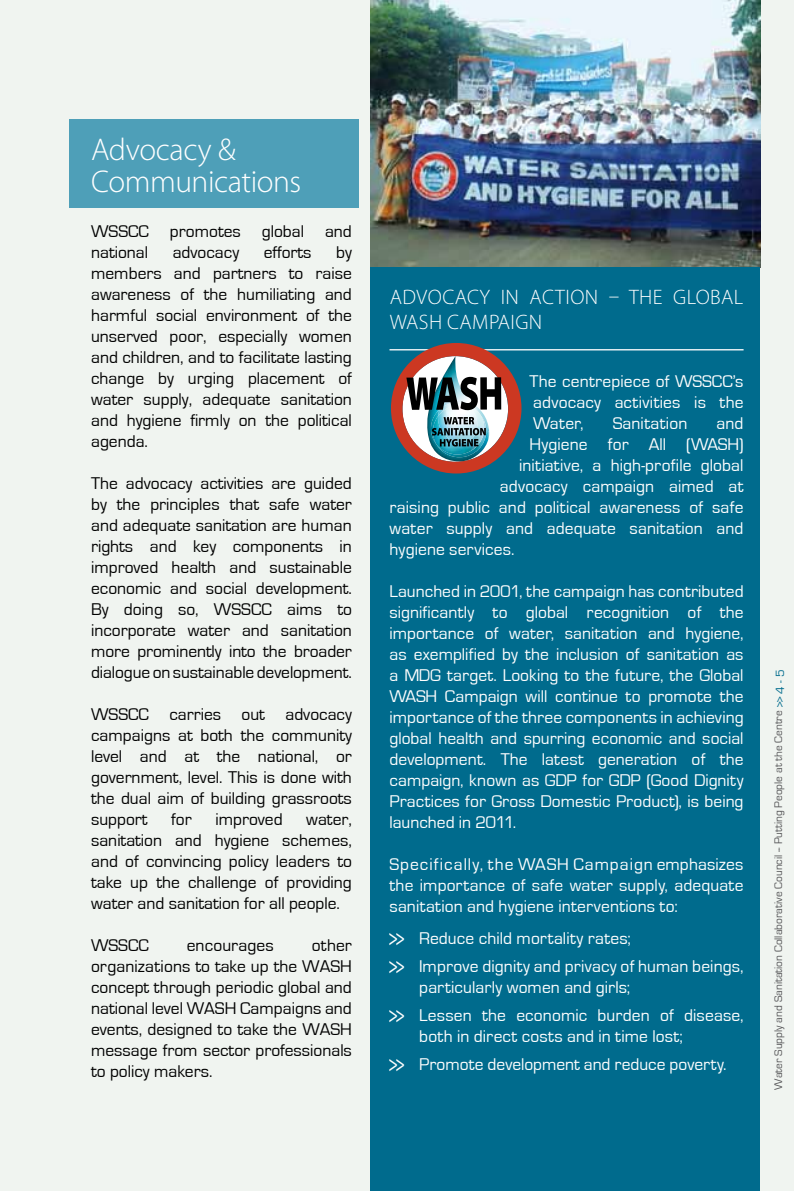
<style>
.page{position:relative;width:794px;height:1191px;background:#f0f4f0}
.page>*{position:absolute;margin:0;border:0;box-sizing:border-box;transform-origin:0 0}
.t1{font:300 31.5px/31.5px "Myriad Pro";letter-spacing:-.015em;color:#fff}
.t2{font:300 21px/25.2px "Myriad Pro";letter-spacing:.02em;color:#fff}
.t3{font:17.5px/21px "Eurostile";color:#000;text-align:justify}
.t4{font:17.5px/21px "Eurostile";letter-spacing:.005em;color:#fff;text-align:justify}
.t5{font:11.38px "Eurostile";color:#58585a}
.s1{font-size:26.25px}
.s2{font-size:12.25px;color:#006b8d}
</style>
<div class="page">
<img style="left:370px;top:0;width:390px;height:268px">
<div style="left:69px;top:119px;width:290px;height:88px;background:#4e9fb8"></div>
<div style="left:370px;top:268px;width:390px;height:923px;background:#006b8d"></div>
<hr style="left:389px;top:349px;width:354px;height:1px;background:#fff">
<svg style="left:391px;top:343px;width:130px;height:130px"></svg>
<h1 class="t1" style="left:91px;top:134px;width:212px">ADVOCACY &amp;<br>COMMUNICATIONS</h1>
<p class="t3" style="left:91px;top:221px;width:262px">WSSCC promotes global and national</p>
<p class="t3" style="left:173px;top:242px;width:68px">advocacy</p>
<p class="t3" style="left:264px;top:242px;width:49px">efforts</p>
<p class="t3" style="left:91px;top:242px;width:262px;text-indent:245px">by members and partners to raise awareness of the humiliating and harmful social environment of the unserved poor, especially women and children, and to facilitate lasting change by urging placement of water supply, adequate sanitation and hygiene firmly on the political agenda.</p>
<p class="t3" style="left:91px;top:473px;width:262px">The advocacy activities are guided by the principles that safe water and adequate sanitation are human rights and key components in improved health and sustainable economic and social development.<br>By doing so, WSSCC aims to incorporate water and sanitation more prominently into the broader dialogue on sustainable development.</p>
<p class="t3" style="left:91px;top:704px;width:262px">WSSCC carries out advocacy campaigns at both the community level and at the national, or government, level. This is done with the dual aim of building grassroots support</p>
<p class="t3" style="left:171px;top:809px;width:22px">for</p>
<p class="t3" style="left:215px;top:809px;width:69px">improved</p>
<p class="t3" style="left:91px;top:809px;width:262px;text-indent:215px">water, sanitation and hygiene schemes, and of convincing policy leaders to take up the challenge of providing water and sanitation for all people.</p>
<p class="t3" style="left:91px;top:935px;width:59px">WSSCC</p>
<p class="t3" style="left:187px;top:935px;width:89px">encourages</p>
<p class="t3" style="left:91px;top:935px;width:262px;text-indent:221px">other organizations to take up the WASH concept through periodic global and national level WASH Campaigns and events, designed to take the WASH message from sector professionals to policy makers.</p>
<p class="t2" style="left:390px;top:284px;width:355px">ADVOCACY IN ACTION – THE GLOBAL<br>WASH</p>
<p class="t2" style="left:447px;top:309px;width:97px">CAMPAIGN</p>
<p class="t4" style="left:529px;top:371px;width:215px">The centrepiece of WSSCC’s advocacy activities is the Water,</p>
<p class="t4" style="left:612px;top:413px;width:76px">Sanitation</p>
<p class="t4" style="left:716px;top:413px;width:28px">and</p>
<p class="t4" style="left:529px;top:434px;width:215px">Hygiene for All (WASH)</p>
<p class="t4" style="left:519px;top:455px;width:226px">initiative, a high-profile global</p>
<p class="t4" style="left:500px;top:476px;width:245px">advocacy campaign aimed at</p>
<p class="t4" style="left:389px;top:497px;width:355px">raising public and political awareness of safe</p>
<p class="t4" style="left:389px;top:518px;width:355px">water supply and adequate sanitation and</p>
<p class="t4" style="left:389px;top:539px;width:127px">hygiene services.</p>
<p class="t4" style="left:389px;top:581px;width:355px">Launched in 2001, the campaign has contributed significantly to global recognition of the importance of water, sanitation and hygiene, as exemplified by the inclusion of sanitation as a MDG target. Looking to the future, the Global WASH Campaign will continue to promote the importance of the three components in achieving global health and spurring economic and social development. The latest generation of the campaign, known as GDP for GDP (Good Dignity Practices for Gross Domestic Product), is being launched in 2011.</p>
<p class="t4" style="left:389px;top:854px;width:355px">Specifically, the WASH Campaign emphasizes the importance of safe water supply, adequate sanitation and hygiene interventions to:</p>
<p class="t4" style="left:389px;top:924px;width:355px;line-height:28px"><span class="s1">&gt;&gt;</span> Reduce child mortality rates;<br><span class="s1">&gt;&gt;</span> Improve dignity and privacy of human beings,</p>
<p class="t4" style="left:389px;top:973px;width:355px;line-height:28px;text-indent:30px">particularly women and girls;<br><span class="s1">&gt;&gt;</span> Lessen the economic burden of disease,</p>
<p class="t4" style="left:389px;top:1022px;width:339px;line-height:28px;text-indent:30px">both in direct costs and in time lost;<br><span class="s1">&gt;&gt;</span> Promote development and reduce poverty.</p>
<p class="t5" style="left:772px;top:1089px;width:421px;rotate:-90deg">Water Supply and Sanitation Collaborative Council -- Putting People at the Centre <span class="s2">&gt;&gt; 4 - 5</span></p>
</div>
